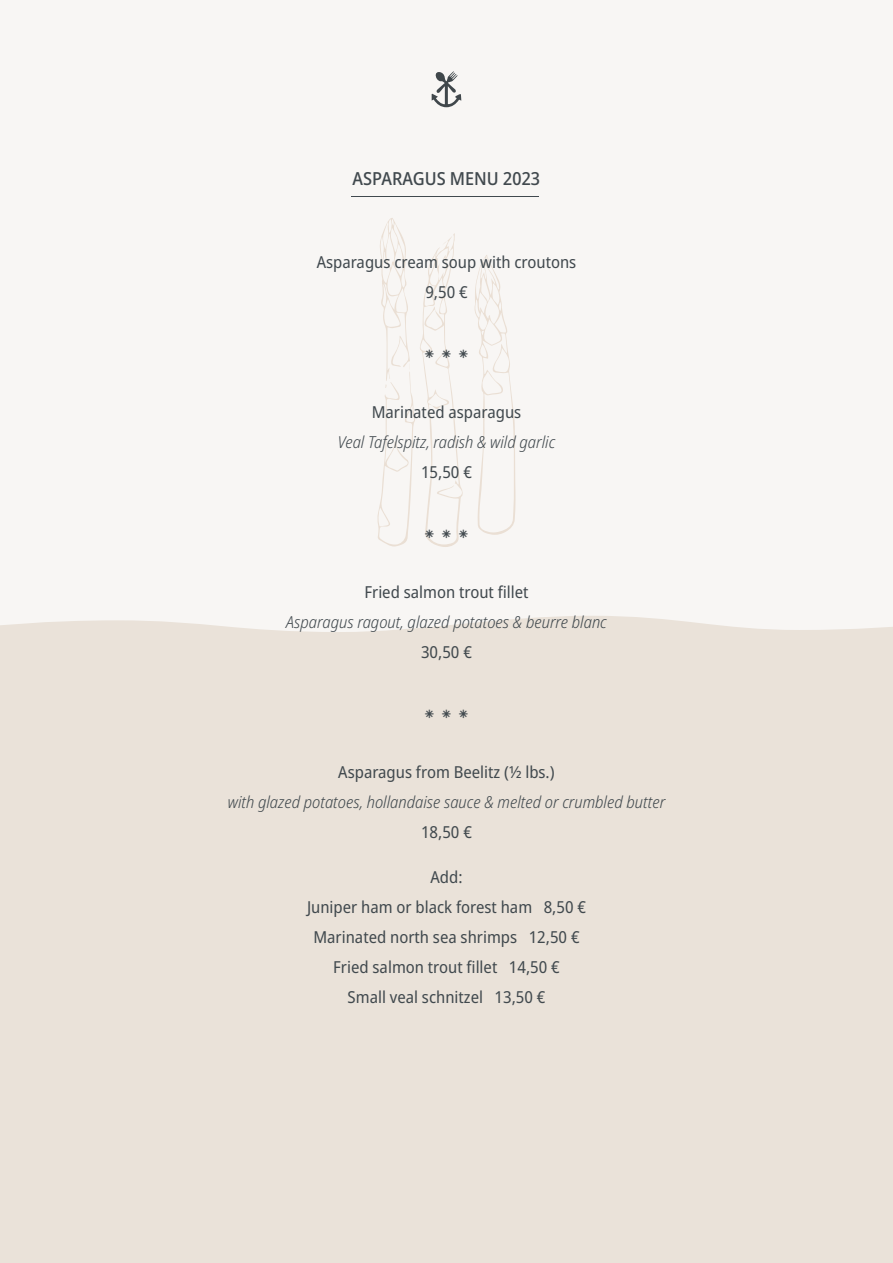
<style>
.page{position:relative;width:893px;height:1263px;background:#fff}
.page>*{position:absolute;margin:0;border:0;box-sizing:border-box;transform-origin:0 0}
.t1{font:500 semi-condensed 18px "Noto Sans";color:#41494e}
.t2{font:semi-condensed 16.5px/30px "Noto Sans";color:#41494e;text-align:center}
.t3{font:italic 300 semi-condensed 16.5px "Noto Sans";color:#41494e}
</style>
<div class="page">
<div style="left:0;top:0;width:893px;height:1123px;background:#f8f6f4"></div>
<div style="left:0;top:616px;width:893px;height:647px;background:#eae2d9"></div>
<svg style="left:432px;top:71px;width:29px;height:36px"></svg>
<svg style="left:474px;top:255px;width:42px;height:280px"></svg>
<svg style="left:377px;top:218px;width:86px;height:329px"></svg>
<hr style="left:351px;top:196px;width:187px;height:1px;background:#41494e">
<p class="t1" style="left:353px;top:166px;width:189px">ASPARAGUS MENU 2023</p>
<p class="t2" style="left:317px;top:248px;width:261px">Asparagus cream soup with croutons<br>9,50 €</p>
<p class="t2" style="left:425px;top:338px;width:45px">⁕ ⁕ ⁕</p>
<p class="t2" style="left:372px;top:398px;width:151px">Marinated asparagus</p>
<p class="t3" style="left:338px;top:431px;width:219px">Veal Tafelspitz, radish &amp; wild garlic</p>
<p class="t2" style="left:421px;top:458px;width:52px">15,50 €</p>
<p class="t2" style="left:425px;top:518px;width:45px">⁕ ⁕ ⁕</p>
<p class="t2" style="left:364px;top:578px;width:166px">Fried salmon trout fillet</p>
<p class="t3" style="left:286px;top:611px;width:322px">Asparagus ragout, glazed potatoes &amp; beurre blanc</p>
<p class="t2" style="left:421px;top:638px;width:52px">30,50 €</p>
<p class="t2" style="left:425px;top:698px;width:45px">⁕ ⁕ ⁕</p>
<p class="t2" style="left:338px;top:758px;width:218px">Asparagus from Beelitz (½ lbs.)</p>
<p class="t3" style="left:228px;top:790px;width:439px">with glazed potatoes, hollandaise sauce &amp; melted or crumbled butter</p>
<p class="t2" style="left:421px;top:818px;width:52px">18,50 €</p>
<p class="t2" style="left:307px;top:863px;width:281px">Add:<br>Juniper ham or black forest ham 8,50 €<br>Marinated north sea shrimps 12,50 €<br>Fried salmon trout fillet 14,50 €<br>Small veal schnitzel 13,50 €</p>
</div>
